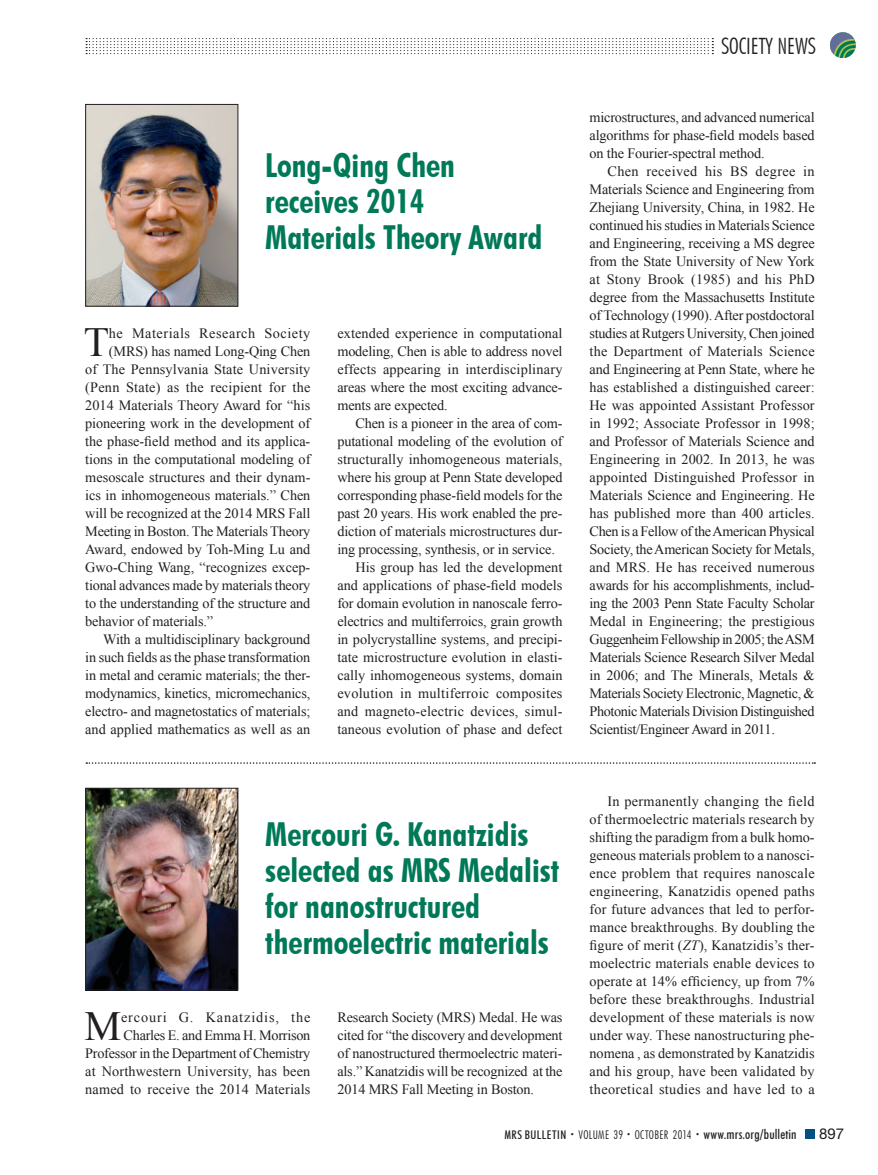
<style>
.page{position:relative;width:878px;height:1175px;background:#fff}
.page>*{position:absolute;margin:0;border:0;box-sizing:border-box;transform-origin:0 0}
.t1{font:41.4px "Times New Roman";color:#231f20}
.t2{font:700 condensed 33px/36px "Futura BT";color:#007959}
.t3{font:300 condensed 22.5px "Futura BT";color:#231f20}
.t4{font:15px "Helvetica Neue LT Std";color:#231f20}
.t5{font:14.25px/18px "Times New Roman";letter-spacing:-.01em;color:#231f20;text-align:justify}
.t6{font:14.25px/18px "Times New Roman";letter-spacing:.01em;color:#231f20;text-align:right}
.t7{font:14.25px "Times New Roman";letter-spacing:.015em;color:#231f20}
.t8{font:14.25px "Times New Roman";letter-spacing:.02em;color:#231f20}
.t9{font:14.25px "Times New Roman";letter-spacing:.04em;color:#231f20}
.t10{font:500 condensed 13.5px "Futura BT";letter-spacing:.01em;color:#231f20}
.s1{font-style:italic}
.s2{font-size:12px}
.s3{font-weight:300;font-size:7.5px}
.s4{font-weight:300;font-size:12px}
</style>
<div class="page">
<div style="left:805px;top:1130px;width:9px;height:8px;background:#005080"></div>
<svg style="left:830px;top:32px;width:25px;height:26px"></svg>
<svg style="left:86px;top:38px;width:627px;height:16px"></svg>
<img style="left:87px;top:790px;width:149px;height:198px">
<div style="left:85px;top:788px;width:153px;height:202px;border:1px solid #231f20"></div>
<svg style="left:86px;top:762px;width:729px;height:2px"></svg>
<img style="left:87px;top:106px;width:149px;height:198px">
<div style="left:85px;top:104px;width:153px;height:202px;border:1px solid #231f20"></div>
<h2 class="t2" style="left:265px;top:147px;width:279px">Long-Qing Chen receives 2014<br>Materials Theory Award</h2>
<h1 class="t1" style="left:84px;top:319px;width:27px">T</h1>
<p class="t9" style="left:109px;top:325px;width:203px">he Materials Research Society</p>
<p class="t5" style="left:109px;top:342px;width:203px">(MRS) has named Long-Qing Chen</p>
<p class="t6" style="left:85px;top:360px;width:227px">of The Pennsylvania State University</p>
<p class="t7" style="left:85px;top:379px;width:227px">(Penn State) as the recipient for the</p>
<p class="t5" style="left:85px;top:396px;width:226px">2014 Materials Theory Award for “his</p>
<p class="t5" style="left:85px;top:414px;width:227px">pioneering work in the development of</p>
<p class="t5" style="left:85px;top:432px;width:227px">the phase-field method and its applica-</p>
<p class="t5" style="left:85px;top:450px;width:227px">tions in the computational modeling of</p>
<p class="t5" style="left:85px;top:468px;width:227px">mesoscale structures and their dynam-</p>
<p class="t5" style="left:85px;top:486px;width:227px">ics in inhomogeneous materials.” Chen</p>
<p class="t5" style="left:85px;top:504px;width:227px">will be recognized at the 2014 MRS Fall</p>
<p class="t5" style="left:85px;top:522px;width:227px">Meeting in Boston. The Materials Theory</p>
<p class="t5" style="left:85px;top:540px;width:226px">Award, endowed by Toh-Ming Lu and</p>
<p class="t5" style="left:85px;top:558px;width:227px">Gwo-Ching Wang, “recognizes excep-</p>
<p class="t5" style="left:85px;top:576px;width:227px">tional advances made by materials theory</p>
<p class="t5" style="left:85px;top:594px;width:227px">to the understanding of the structure and</p>
<p class="t5" style="left:85px;top:612px;width:129px">behavior of materials.”</p>
<p class="t5" style="left:103px;top:630px;width:209px">With a multidisciplinary background</p>
<p class="t5" style="left:85px;top:648px;width:227px">in such fields as the phase transformation</p>
<p class="t5" style="left:85px;top:666px;width:227px">in metal and ceramic materials; the ther-</p>
<p class="t5" style="left:85px;top:684px;width:227px">modynamics, kinetics, micromechanics,</p>
<p class="t5" style="left:85px;top:702px;width:227px">electro- and magnetostatics of materials;</p>
<p class="t5" style="left:85px;top:720px;width:227px">and applied mathematics as well as an</p>
<p class="t5" style="left:337px;top:324px;width:227px">extended experience in computational modeling, Chen is able to address novel effects appearing in interdisciplinary areas where the most exciting advance&shy;ments are expected.</p>
<p class="t5" style="left:355px;top:414px;width:209px">Chen is a pioneer in the area of com-</p>
<p class="t5" style="left:337px;top:432px;width:227px">putational modeling of the evolution of</p>
<p class="t5" style="left:337px;top:450px;width:227px">structurally inhomogeneous materials,</p>
<p class="t5" style="left:337px;top:468px;width:227px">where his group at Penn State developed</p>
<p class="t5" style="left:337px;top:486px;width:227px">corresponding phase-field models for the</p>
<p class="t5" style="left:337px;top:504px;width:227px">past 20 years. His work enabled the pre-</p>
<p class="t5" style="left:337px;top:522px;width:227px">diction of materials microstructures dur-</p>
<p class="t5" style="left:337px;top:540px;width:219px">ing processing, synthesis, or in service.</p>
<p class="t5" style="left:355px;top:558px;width:208px">His group has led the development</p>
<p class="t5" style="left:337px;top:576px;width:226px">and applications of phase-field models</p>
<p class="t5" style="left:337px;top:594px;width:227px">for domain evolution in nanoscale ferro-</p>
<p class="t5" style="left:337px;top:612px;width:227px">electrics and multiferroics, grain growth</p>
<p class="t5" style="left:337px;top:630px;width:227px">in polycrystalline systems, and precipi-</p>
<p class="t5" style="left:337px;top:648px;width:227px">tate microstructure evolution in elasti-</p>
<p class="t5" style="left:337px;top:666px;width:226px">cally inhomogeneous systems, domain</p>
<p class="t8" style="left:337px;top:685px;width:227px">evolution in multiferroic composites</p>
<p class="t7" style="left:337px;top:703px;width:227px">and magneto-electric devices, simul-</p>
<p class="t5" style="left:337px;top:720px;width:227px">taneous evolution of phase and defect</p>
<h2 class="t2" style="left:265px;top:816px;width:295px">Mercouri G. Kanatzidis selected as MRS Medalist for nanostructured thermoelectric materials</h2>
<p class="t6" style="left:85px;top:1008px;width:227px">ercouri G. Kanatzidis, the Charles E. and Emma H. Morrison Professor in the Department of Chemistry at Northwestern University, has been named to receive the 2014 Materials</p>
<p class="t5" style="left:337px;top:1008px;width:227px">Research Society (MRS) Medal. He was cited for “the discovery and development of nanostructured thermoelectric materi&shy;als.” Kanatzidis will be recognized at the 2014 MRS Fall Meeting in Boston.</p>
<h1 class="t1" style="left:85px;top:1003px;width:38px">M</h1>
<h3 class="t3" style="left:721px;top:32px;width:96px">SOCIETY NEWS</h3>
<p class="t5" style="left:589px;top:108px;width:227px">microstructures, and advanced numerical algorithms for phase-field models based on the Fourier-spectral method.</p>
<p class="t5" style="left:589px;top:162px;width:227px;text-indent:18px">Chen received his BS degree in Materials Science and Engineering from Zhejiang University, China, in 1982. He continued his studies in Materials Science and Engineering, receiving a MS degree from the State University of New York at Stony Brook (1985) and his PhD degree from the Massachusetts Institute of Technology (1990). After postdoctoral studies at Rutgers University, Chen joined the Department of Materials Science and Engineering at Penn State, where he has established a distinguished career:<br>He was appointed Assistant Professor in 1992; Associate Professor in 1998; and Professor of Materials Science and Engineering in 2002. In 2013, he was appointed Distinguished Professor in Materials Science and Engineering. He has published more than 400 articles.<br>Chen is a Fellow of the American Physical Society, the American Society for Metals, and MRS. He has received numerous awards for his accomplishments, includ&shy;ing the 2003 Penn State Faculty Scholar Medal in Engineering; the prestigious Guggenheim Fellowship in 2005; the ASM Materials Science Research Silver Medal in 2006; and The Minerals, Metals &amp; Materials Society Electronic, Magnetic, &amp; Photonic Materials Division Distinguished Scientist/Engineer Award in 2011.</p>
<p class="t5" style="left:589px;top:792px;width:227px;text-indent:18px">In permanently changing the field of thermoelectric materials research by shifting the paradigm from a bulk homo&shy;geneous materials problem to a nanosci&shy;ence problem that requires nanoscale engineering, Kanatzidis opened paths for future advances that led to perfor&shy;mance breakthroughs. By doubling the figure of merit (<span class="s1">ZT</span>), Kanatzidis’s ther&shy;moelectric materials enable devices to operate at 14% efficiency, up from 7% before these breakthroughs. Industrial development of these materials is now under way. These nanostructuring phe&shy;nomena , as demonstrated by Kanatzidis and his group, have been validated by theoretical studies and have led to a</p>
<p class="t10" style="left:504px;top:1126px;width:294px"><span class="s2">MRS BULLETIN</span> <span class="s3">•</span> <span class="s4">VOLUME 39</span> <span class="s3">•</span> <span class="s4">OCTOBER 2014</span> <span class="s3">•</span> www.mrs.org/bulletin</p>
<p class="t4" style="left:819px;top:1128px;width:27px">897</p>
</div>
